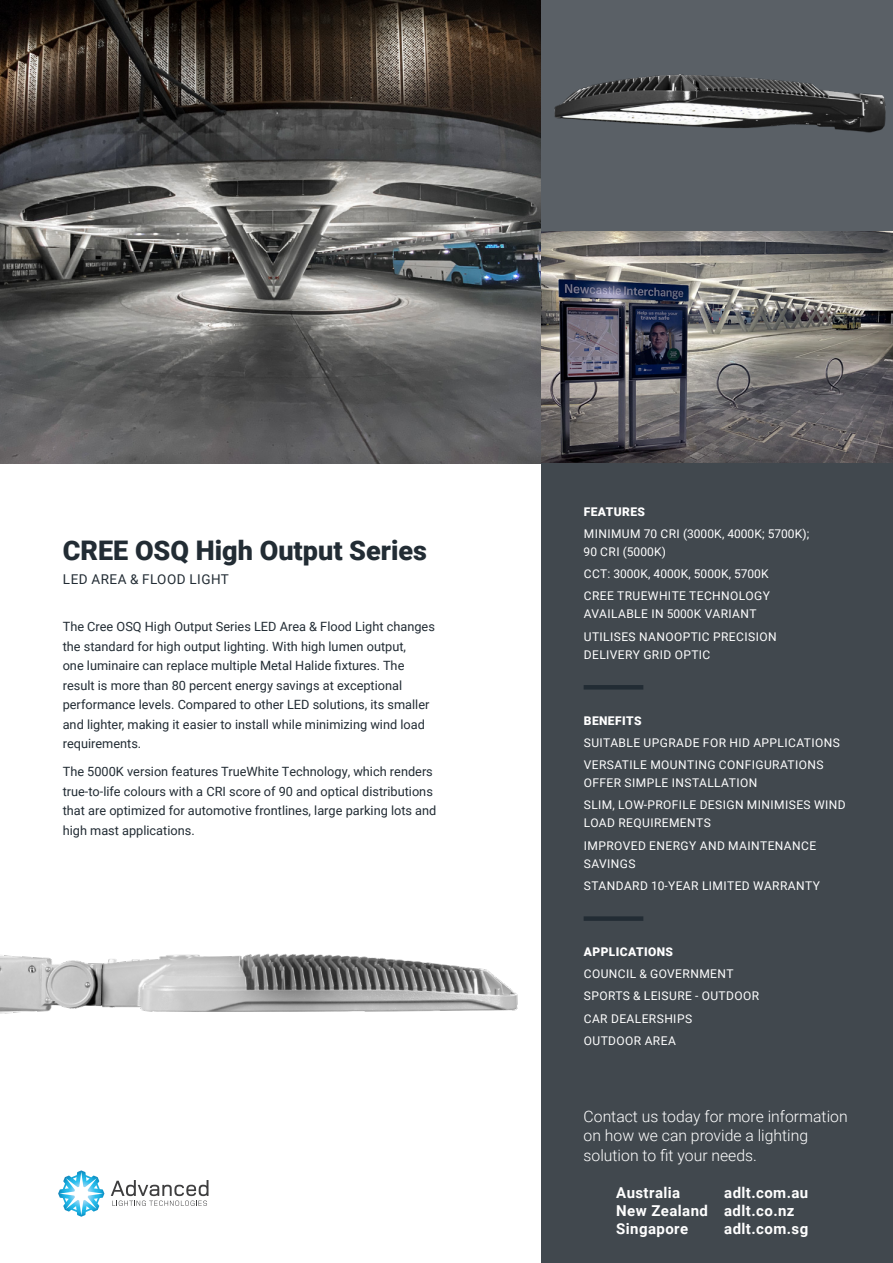
<style>
.page{position:relative;width:893px;height:1263px;background:#fff}
.page>*{position:absolute;margin:0;border:0;box-sizing:border-box;transform-origin:0 0}
.Product_title{font:900 27px "Roboto";color:#222c34}
.t1{font:300 15.75px/19.5px "Roboto";color:#fff}
.t2{font:700 15px/18px "Roboto";letter-spacing:.03em;color:#fff}
.Product_Catagory{font:13.5px "Roboto";letter-spacing:.035em;color:#222c34}
.body{font:12.75px/19.5px "Roboto";color:#222c34}
.t3{font:12px/18px "Roboto";letter-spacing:.035em;color:#fff}
.t4{font:12px/18px "Roboto";letter-spacing:.01em;color:#fff}
.Feature{font:900 12px "Roboto";letter-spacing:.035em;color:#fff}
.t5{font:12px "Roboto";color:#fff}
</style>
<div class="page">
<img style="left:0;top:0;width:541px;height:464px">
<svg style="left:541px;top:0;width:352px;height:232px;background:#5b6065"></svg>
<svg style="left:541px;top:232px;width:352px;height:231px;background:#716e6f"></svg>
<div style="left:541px;top:463px;width:352px;height:800px;background:#41484e"></div>
<hr style="left:584px;top:685px;width:59px;height:4px;background:#222c34">
<div style="left:584px;top:916px;width:59px;height:5px;background:#222c34"></div>
<img style="left:0;top:953px;width:518px;height:264px">
<p class="Product_title" style="left:63px;top:531px;width:366px">CREE OSQ High Output Series</p>
<p class="Product_Catagory" style="left:63px;top:570px;width:168px">LED AREA &amp; FLOOD LIGHT</p>
<p class="body" style="left:63px;top:617px;width:374px">The Cree OSQ High Output Series LED Area &amp; Flood Light changes the standard for high output lighting. With high lumen output,<br>one luminaire can replace multiple Metal Halide fixtures. The result is more than 80 percent energy savings at exceptional performance levels. Compared to other LED solutions, its smaller and lighter, making it easier to install while minimizing wind load requirements.</p>
<p class="body" style="left:63px;top:762px;width:375px">The 5000K version features TrueWhite Technology, which renders true-to-life colours with a CRI score of 90 and optical distributions that are optimized for automotive frontlines, large parking lots and high mast applications.</p>
<p class="Feature" style="left:584px;top:503px;width:63px">FEATURES</p>
<p class="t4" style="left:584px;top:524px;width:227px">MINIMUM 70 CRI (3000K, 4000K; 5700K);<br>90 CRI (5000K)</p>
<p class="t5" style="left:584px;top:565px;width:186px">CCT: 3000K, 4000K, 5000K, 5700K</p>
<p class="t3" style="left:584px;top:587px;width:188px">CREE TRUEWHITE TECHNOLOGY<br>AVAILABLE IN 5000K VARIANT</p>
<p class="t3" style="left:584px;top:627px;width:194px">UTILISES NANOOPTIC PRECISION<br>DELIVERY GRID OPTIC</p>
<p class="Feature" style="left:584px;top:712px;width:59px">BENEFITS</p>
<p class="t3" style="left:584px;top:733px;width:258px">SUITABLE UPGRADE FOR HID APPLICATIONS</p>
<p class="t3" style="left:584px;top:755px;width:241px">VERSATILE MOUNTING CONFIGURATIONS<br>OFFER SIMPLE INSTALLATION</p>
<p class="t3" style="left:584px;top:796px;width:263px">SLIM, LOW-PROFILE DESIGN MINIMISES WIND<br>LOAD REQUIREMENTS</p>
<p class="t3" style="left:584px;top:836px;width:234px">IMPROVED ENERGY AND MAINTENANCE<br>SAVINGS</p>
<p class="t3" style="left:584px;top:876px;width:238px">STANDARD 10-YEAR LIMITED WARRANTY</p>
<p class="Feature" style="left:584px;top:943px;width:91px">APPLICATIONS</p>
<p class="t3" style="left:584px;top:964px;width:151px">COUNCIL &amp; GOVERNMENT</p>
<p class="t3" style="left:584px;top:987px;width:177px">SPORTS &amp; LEISURE - OUTDOOR</p>
<p class="t3" style="left:584px;top:1009px;width:110px">CAR DEALERSHIPS</p>
<p class="t3" style="left:584px;top:1031px;width:93px">OUTDOOR AREA</p>
<p class="t1" style="left:584px;top:1106px;width:266px">Contact us today for more information on how we can provide a lighting solution to fit your needs.</p>
<p class="t2" style="left:616px;top:1183px;width:66px">Australia</p>
<p class="t2" style="left:616px;top:1183px;width:194px;text-indent:108px">adlt.com.au<br>New Zealand adlt.co.nz<br>Singapore</p>
<p class="t2" style="left:724px;top:1219px;width:86px">adlt.com.sg</p>
</div>
